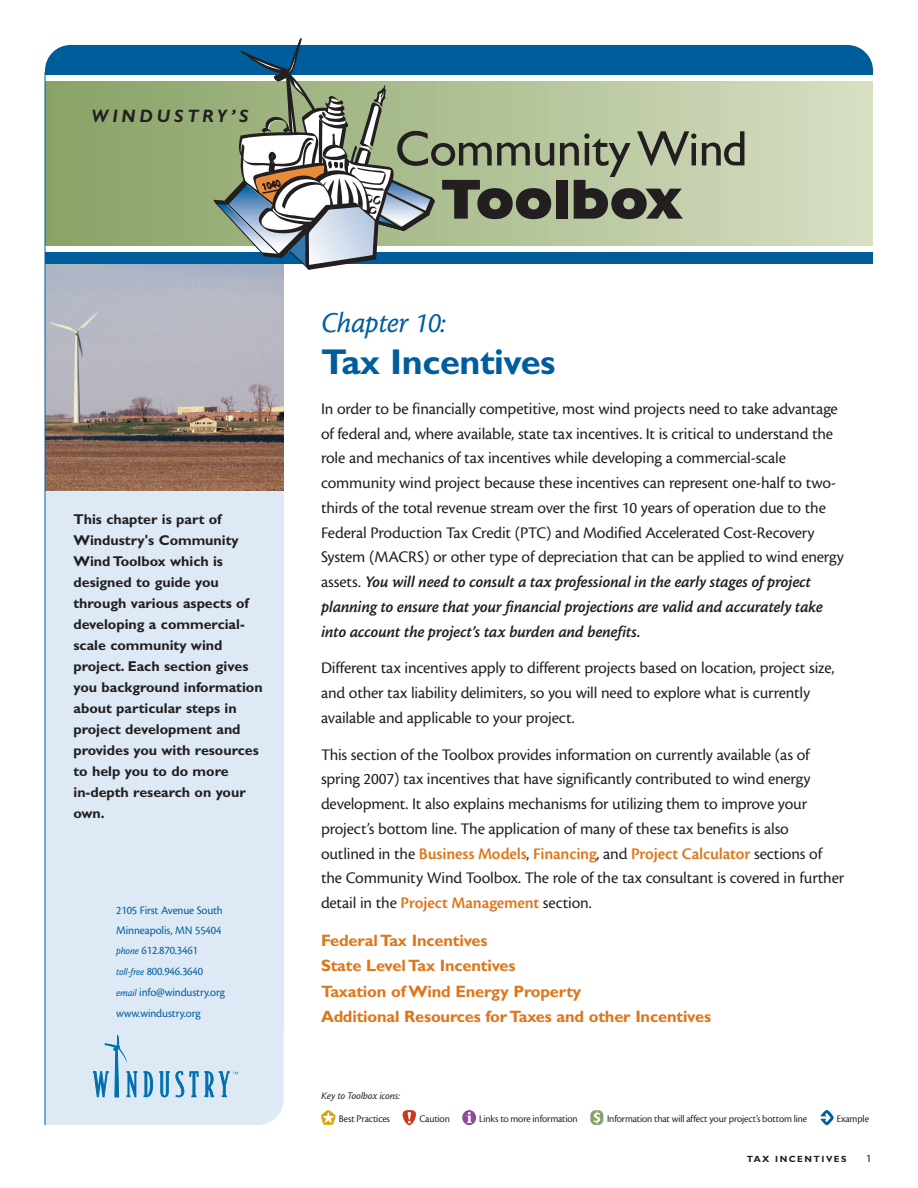
<style>
.page{position:relative;width:918px;height:1188px;background:#fff}
.page>*{position:absolute;margin:0;border:0;box-sizing:border-box;transform-origin:0 0}
.t1{font:56.85px "Classical Sans Ex Bold DTC";letter-spacing:-.02em;color:#231f20}
.t2{font:50.1px "Classical Sans Medium DTC";letter-spacing:-.01em;color:#231f20}
.t3{font:700 36px "Gill Sans";letter-spacing:-.01em;color:#005d9c}
.t4{font:30px "Cronos MM It 408 11";letter-spacing:-.01em;color:#005d9c}
.t5{font:italic 700 18px "Gill Sans";letter-spacing:.21em;color:#231f20}
.t6{font:16.8px/24.8px "Cronos MM 408 11";letter-spacing:-.01em;color:#231f20}
.t7{font:16.8px/24.8px "Cronos MM It 574 11";letter-spacing:-.01em;color:#231f20}
.t8{font:16.8px "Cronos MM 574 11";letter-spacing:-.01em;color:#de761b}
.t9{font:700 16.5px/25.5px "Gill Sans";letter-spacing:-.01em;color:#de761b}
.t10{font:700 14.25px/21px "Gill Sans";color:#231f20}
.t11{font:12px/20.7px "Cronos MM 408 11";letter-spacing:-.01em;color:#005d9c}
.t12{font:12px "Cronos MM 408 11";color:#231f20}
.t13{font:10.5px "Cronos MM 408 72";letter-spacing:-.01em;color:#231f20}
.t14{font:10.5px "Cronos MM It 408 11";letter-spacing:-.01em;color:#231f20}
.t15{font:700 9px "Gill Sans";letter-spacing:.165em;color:#231f20}
.s1{font-family:"Cronos MM It 408 11";font-size:10.5px}
.s2{font-family:"Cronos MM 408 11"}
.s3{font-family:"Cronos MM 408 11";color:#231f20}
.s4{font-family:"Cronos MM 574 11";color:#de761b}
</style>
<div class="page">
<div style="left:45px;top:45px;width:828px;height:60px;background:#005d9c;border-radius:26px"></div>
<div style="left:45px;top:1036px;width:45px;height:89px;background:#dde9f4"></div>
<div style="left:45px;top:938px;width:239px;height:187px;background:#dde9f4;border-radius:26px"></div>
<div style="left:45px;top:261px;width:239px;height:768px;background:#dde9f4"></div>
<svg style="left:144px;top:1071px;width:9px;height:26px"></svg>
<svg style="left:160px;top:1071px;width:10px;height:26px"></svg>
<svg style="left:176px;top:1071px;width:8px;height:26px"></svg>
<svg style="left:190px;top:1071px;width:8px;height:26px"></svg>
<svg style="left:93px;top:1035px;width:44px;height:62px"></svg>
<svg style="left:205px;top:1071px;width:33px;height:26px"></svg>
<svg style="left:46px;top:81px;width:827px;height:165px"></svg>
<div style="left:45px;top:252px;width:828px;height:12px;background:#005d9c"></div>
<div style="left:45px;top:75px;width:828px;height:6px;background:#fff"></div>
<svg style="left:213px;top:38px;width:222px;height:232px"></svg>
<img style="left:46px;top:264px;width:238px;height:226px">
<hr style="left:45px;top:72px;width:1px;height:1053px;background:#005d9c">
<svg style="left:321px;top:1110px;width:15px;height:15px"></svg>
<svg style="left:403px;top:1110px;width:13px;height:15px"></svg>
<div style="left:462px;top:1110px;width:14px;height:15px;background:#8e499b;border-radius:50%"></div>
<svg style="left:467px;top:1112px;width:5px;height:11px"></svg>
<svg style="left:590px;top:1110px;width:13px;height:15px"></svg>
<svg style="left:594px;top:1112px;width:6px;height:12px"></svg>
<svg style="left:820px;top:1110px;width:14px;height:15px"></svg>
<p class="t5" style="left:92px;top:109px;width:159px">WINDUSTRY’S</p>
<p class="t10" style="left:74px;top:510px;width:191px">This chapter is part of<br>Windustry's Community<br>Wind Toolbox which is designed to guide you through various aspects of developing a commercial&shy;scale community wind project. Each section gives you background information about particular steps in project development and provides you with resources to help you to do more in-depth research on your own.</p>
<p class="t11" style="left:116px;top:902px;width:108px;line-height:19.5px">2105 First Avenue South<br>Minneapolis, MN 55404</p>
<p class="t11" style="left:116px;top:941px;width:110px"><span class="s1">phone</span> 612.870.3461 <span class="s1">toll-free</span> 800.946.3640 <span class="s1">email</span> info@windustry.org www.windustry.org</p>
<h2 class="t2" style="left:395px;top:119px;width:354px">CommunityWind</h2>
<h1 class="t1" style="left:441px;top:166px;width:244px">Toolbox</h1>
<h3 class="t4" style="left:321px;top:311px;width:126px">Chapter 10:</h3>
<h3 class="t3" style="left:321px;top:349px;width:236px">Tax Incentives</h3>
<p class="t6" style="left:321px;top:397px;width:524px">In order to be financially competitive, most wind projects need to take advantage of federal and, where available, state tax incentives. It is critical to understand the role and mechanics of tax incentives while developing a commercial-scale community wind project because these incentives can represent one-half to two&shy;thirds of the total revenue stream over the first 10 years of operation due to the Federal Production Tax Credit (PTC) and Modified Accelerated Cost-Recovery System (MACRS) or other type of depreciation that can be applied to wind energy</p>
<p class="t7" style="left:321px;top:571px;width:503px"><span class="s2">assets.</span> You will need to consult a tax professional in the early stages of project planning to ensure that your financial projections are valid and accurately take into account the project’s tax burden and benefits.</p>
<p class="t6" style="left:321px;top:657px;width:515px">Different tax incentives apply to different projects based on location, project size, and other tax liability delimiters, so you will need to explore what is currently available and applicable to your project.</p>
<p class="t6" style="left:321px;top:743px;width:491px">This section of the Toolbox provides information on currently available (as of spring 2007) tax incentives that have significantly contributed to wind energy development. It also explains mechanisms for utilizing them to improve your project’s bottom line. The application of many of these tax benefits is also</p>
<p class="t8" style="left:321px;top:847px;width:503px"><span class="s3">outlined in the</span> Business Models<span class="s3">,</span> Financing<span class="s3">, and</span> Project Calculator <span class="s3">sections of</span></p>
<p class="t6" style="left:321px;top:867px;width:525px">the Community Wind Toolbox. The role of the tax consultant is covered in further detail in the <span class="s4">Project Management</span> section.</p>
<p class="t9" style="left:321px;top:929px;width:392px">Federal Tax Incentives<br>State Level Tax Incentives<br>Taxation of Wind Energy Property<br>Additional Resources for Taxes and other Incentives</p>
<p class="t14" style="left:321px;top:1092px;width:80px">Key to Toolbox icons:</p>
<p class="t13" style="left:339px;top:1114px;width:52px">Best Practices</p>
<p class="t13" style="left:419px;top:1114px;width:32px">Caution</p>
<p class="t13" style="left:479px;top:1114px;width:100px">Links to more information</p>
<p class="t13" style="left:607px;top:1114px;width:202px">Information that will affect your project’s bottom line</p>
<p class="t13" style="left:837px;top:1114px;width:34px">Example</p>
<p class="t15" style="left:747px;top:1156px;width:101px">TAX INCENTIVES</p>
<p class="t12" style="left:866px;top:1153px;width:7px">1</p>
</div>
